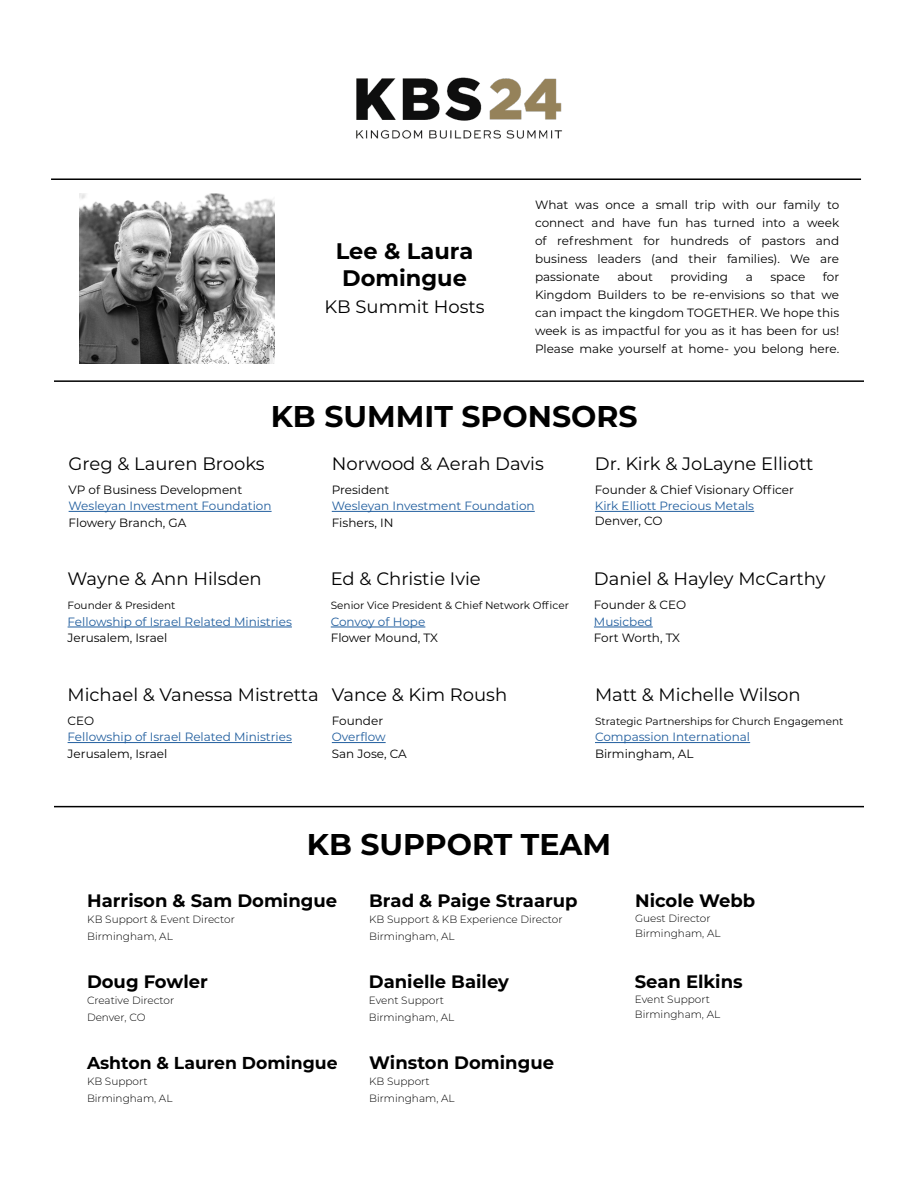
<style>
.page{position:relative;width:918px;height:1188px;background:#fff}
.page>*{position:absolute;margin:0;border:0;box-sizing:border-box;transform-origin:0 0}
.t1{font:700 30px "Montserrat";color:#000}
.t2{font:700 22.5px/27px "Montserrat";color:#000}
.t3{font:18px "Montserrat";color:#000}
.t4{font:700 18px "Montserrat";color:#000}
.t5{font:700 17.25px "Montserrat";color:#000}
.t6{font:12px/18px "Montserrat";color:#000;text-align:justify}
.t7{font:12px "Montserrat";color:#215e9e}
.t8{font:300 10.5px/16.5px "Montserrat";color:#000}
.t9{font:10.5px "Montserrat";color:#000}
</style>
<div class="page">
<img style="left:356px;top:77px;width:206px;height:62px">
<hr style="left:51px;top:178px;width:810px;height:2px;background:#000">
<hr style="left:54px;top:380px;width:810px;height:2px;background:#000">
<img style="left:80px;top:193px;width:194px;height:171px">
<hr style="left:54px;top:806px;width:810px;height:1px;background:#000">
<hr style="left:332px;top:511px;width:203px;height:1px;background:#215e9e">
<hr style="left:69px;top:511px;width:203px;height:1px;background:#215e9e">
<hr style="left:595px;top:511px;width:159px;height:1px;background:#215e9e">
<hr style="left:594px;top:627px;width:59px;height:1px;background:#215e9e">
<hr style="left:331px;top:627px;width:94px;height:1px;background:#215e9e">
<hr style="left:68px;top:742px;width:224px;height:1px;background:#215e9e">
<hr style="left:595px;top:742px;width:155px;height:1px;background:#215e9e">
<hr style="left:332px;top:742px;width:54px;height:1px;background:#215e9e">
<hr style="left:68px;top:627px;width:224px;height:1px;background:#215e9e">
<h2 class="t2" style="left:336px;top:236px;width:139px">Lee &amp; Laura<br>Domingue</h2>
<h3 class="t3" style="left:324px;top:294px;width:162px">KB Summit Hosts</h3>
<p class="t6" style="left:535px;top:196px;width:306px">What was once a small trip with our family to connect and have fun has turned into a week of refreshment for hundreds of pastors and business leaders (and their families). We are passionate</p>
<p class="t6" style="left:535px;top:268px;width:306px;text-indent:288px">for Kingdom Builders to be re-envisions so that we can impact the kingdom TOGETHER. We hope this week is as impactful for you as it has been for us!<br>Please make yourself at home- you belong here.</p>
<p class="t6" style="left:617px;top:268px;width:37px">about</p>
<p class="t6" style="left:671px;top:268px;width:59px">providing</p>
<p class="t6" style="left:746px;top:268px;width:9px">a</p>
<p class="t6" style="left:770px;top:268px;width:36px">space</p>
<h1 class="t1" style="left:271px;top:395px;width:368px">KB SUMMIT SPONSORS</h1>
<h3 class="t3" style="left:69px;top:451px;width:198px">Greg &amp; Lauren Brooks</h3>
<p class="t6" style="left:69px;top:480px;width:175px">VP of Business Development</p>
<p class="t7" style="left:69px;top:498px;width:204px">Wesleyan Investment Foundation</p>
<p class="t6" style="left:69px;top:513px;width:119px">Flowery Branch, GA</p>
<h3 class="t3" style="left:68px;top:567px;width:196px">Wayne &amp; Ann Hilsden</h3>
<p class="t9" style="left:68px;top:598px;width:109px">Founder &amp; President</p>
<p class="t7" style="left:68px;top:613px;width:226px">Fellowship of Israel Related Ministries</p>
<p class="t6" style="left:68px;top:629px;width:101px">Jerusalem, Israel</p>
<h3 class="t3" style="left:332px;top:451px;width:214px">Norwood &amp; Aerah Davis</h3>
<p class="t6" style="left:332px;top:480px;width:59px">President</p>
<p class="t7" style="left:332px;top:498px;width:204px">Wesleyan Investment Foundation</p>
<p class="t6" style="left:332px;top:513px;width:63px">Fishers, IN</p>
<h3 class="t3" style="left:331px;top:567px;width:152px">Ed &amp; Christie Ivie</h3>
<p class="t9" style="left:331px;top:598px;width:240px">Senior Vice President &amp; Chief Network Officer</p>
<p class="t7" style="left:331px;top:613px;width:96px">Convoy of Hope</p>
<p class="t6" style="left:331px;top:629px;width:109px">Flower Mound, TX</p>
<h3 class="t3" style="left:68px;top:682px;width:253px">Michael &amp; Vanessa Mistretta</h3>
<p class="t6" style="left:68px;top:711px;width:28px">CEO</p>
<p class="t7" style="left:68px;top:729px;width:226px">Fellowship of Israel Related Ministries</p>
<p class="t6" style="left:68px;top:744px;width:101px">Jerusalem, Israel</p>
<h3 class="t3" style="left:332px;top:682px;width:177px">Vance &amp; Kim Roush</h3>
<p class="t6" style="left:332px;top:711px;width:53px">Founder</p>
<p class="t7" style="left:332px;top:729px;width:55px">Overflow</p>
<p class="t6" style="left:332px;top:744px;width:77px">San Jose, CA</p>
<h3 class="t3" style="left:595px;top:451px;width:220px">Dr. Kirk &amp; JoLayne Elliott</h3>
<p class="t6" style="left:595px;top:480px;width:201px">Founder &amp; Chief Visionary Officer</p>
<p class="t7" style="left:595px;top:498px;width:161px">Kirk Elliott Precious Metals</p>
<p class="t6" style="left:595px;top:511px;width:69px">Denver, CO</p>
<h3 class="t3" style="left:594px;top:567px;width:233px">Daniel &amp; Hayley McCarthy</h3>
<p class="t6" style="left:594px;top:596px;width:94px">Founder &amp; CEO</p>
<p class="t7" style="left:594px;top:613px;width:60px">Musicbed</p>
<p class="t6" style="left:594px;top:629px;width:88px">Fort Worth, TX</p>
<h3 class="t3" style="left:595px;top:682px;width:207px">Matt &amp; Michelle Wilson</h3>
<p class="t9" style="left:595px;top:714px;width:250px">Strategic Partnerships for Church Engagement</p>
<p class="t7" style="left:595px;top:729px;width:157px">Compassion International</p>
<p class="t6" style="left:595px;top:744px;width:100px">Birmingham, AL</p>
<h1 class="t1" style="left:307px;top:822px;width:306px">KB SUPPORT TEAM</h1>
<h3 class="t4" style="left:87px;top:887px;width:251px">Harrison &amp; Sam Domingue</h3>
<p class="t8" style="left:87px;top:911px;width:149px">KB Support &amp; Event Director<br>Birmingham, AL</p>
<h3 class="t4" style="left:369px;top:887px;width:210px">Brad &amp; Paige Straarup</h3>
<p class="t8" style="left:369px;top:911px;width:195px">KB Support &amp; KB Experience Director<br>Birmingham, AL</p>
<h3 class="t4" style="left:87px;top:968px;width:122px">Doug Fowler</h3>
<p class="t8" style="left:87px;top:992px;width:89px">Creative Director<br>Denver, CO</p>
<h3 class="t5" style="left:87px;top:1050px;width:252px">Ashton &amp; Lauren Domingue</h3>
<p class="t8" style="left:87px;top:1073px;width:87px">KB Support<br>Birmingham, AL</p>
<h3 class="t4" style="left:369px;top:968px;width:142px">Danielle Bailey</h3>
<p class="t8" style="left:369px;top:992px;width:87px">Event Support<br>Birmingham, AL</p>
<h3 class="t4" style="left:369px;top:1049px;width:186px">Winston Domingue</h3>
<p class="t8" style="left:369px;top:1073px;width:87px">KB Support<br>Birmingham, AL</p>
<h3 class="t4" style="left:635px;top:887px;width:122px">Nicole Webb</h3>
<p class="t8" style="left:635px;top:910px;width:87px;line-height:15px">Guest Director<br>Birmingham, AL</p>
<h3 class="t4" style="left:635px;top:968px;width:109px">Sean Elkins</h3>
<p class="t8" style="left:635px;top:991px;width:87px;line-height:15px">Event Support<br>Birmingham, AL</p>
</div>
